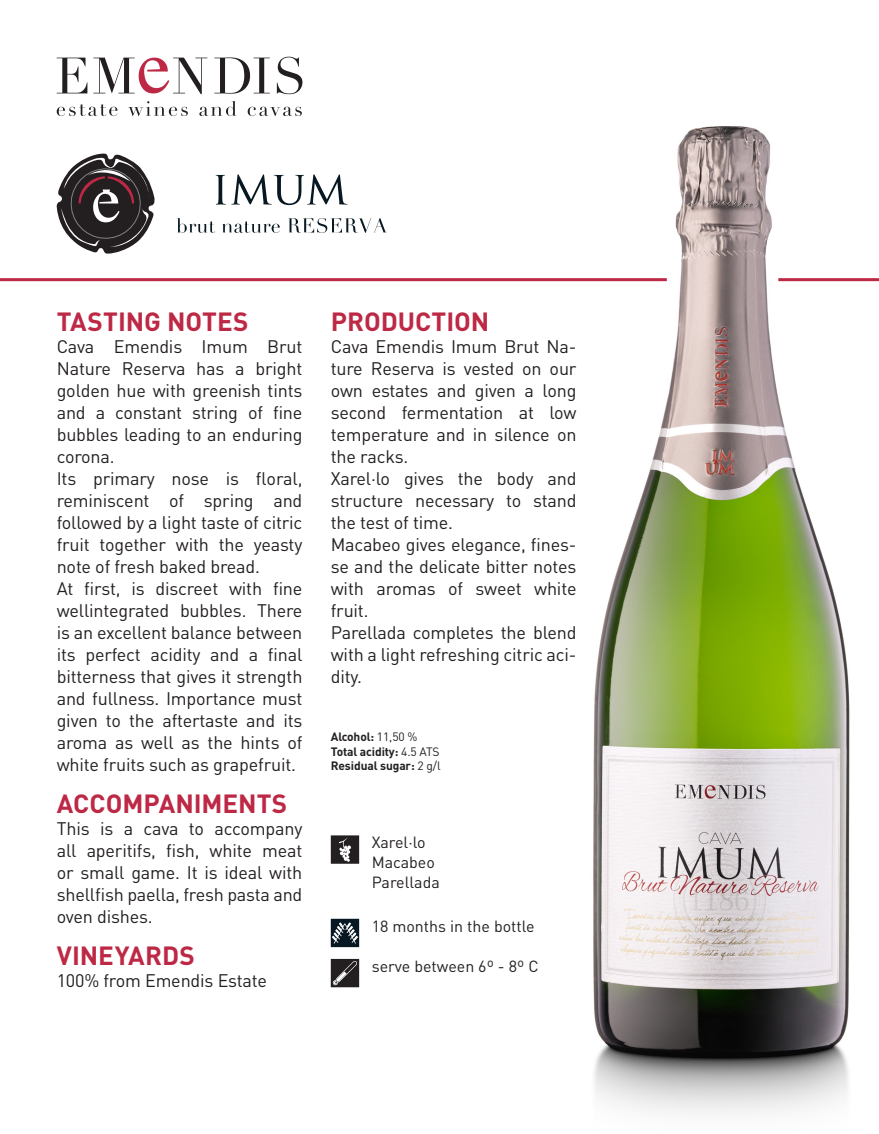
<style>
.page{position:relative;width:879px;height:1134px;background:#fff}
.page>*{position:absolute;margin:0;border:0;box-sizing:border-box;transform-origin:0 0}
.titol{font:700 26px "DIN";color:#bd2845}
.text_general{font:18px/22px "DIN";letter-spacing:-.01em;color:#231f20;text-align:justify}
.composició{font:16px "DIN";color:#231f20}
.característiques{font:700 12px "DIN";letter-spacing:-.01em;color:#231f20}
.s1{font-weight:400}
</style>
<div class="page">
<img style="left:560px;top:126px;width:319px;height:988px">
<hr style="left:0;top:278px;width:667px;height:3px;background:#bd2845">
<hr style="left:778px;top:278px;width:101px;height:3px;background:#bd2845">
<svg style="left:56px;top:153px;width:99px;height:101px"></svg>
<svg style="left:177px;top:174px;width:210px;height:59px"></svg>
<svg style="left:331px;top:959px;width:28px;height:28px"></svg>
<svg style="left:331px;top:835px;width:28px;height:29px"></svg>
<svg style="left:331px;top:919px;width:28px;height:28px"></svg>
<svg style="left:57px;top:57px;width:245px;height:37px"></svg>
<svg style="left:57px;top:101px;width:245px;height:15px"></svg>
<p class="titol" style="left:57px;top:305px;width:193px">TASTING NOTES</p>
<p class="text_general" style="left:57px;top:335px;width:247px">Cava Emendis Imum Brut Nature Reserva has a bright golden hue with greenish tints and a constant string of fine bubbles leading to an enduring corona.</p>
<p class="text_general" style="left:57px;top:467px;width:247px">Its primary nose is floral, reminiscent of spring and followed by a light taste of citric fruit together with the yeasty note of fresh baked bread.</p>
<p class="text_general" style="left:57px;top:577px;width:247px">At first, is discreet with fine wellintegrated bubbles. There is an excellent balance between its perfect acidity and a final bitterness that gives it strength and fullness. Importance must given to the aftertaste and its aroma as well as the hints of white fruits such as grapefruit.</p>
<p class="titol" style="left:57px;top:787px;width:232px">ACCOMPANIMENTS</p>
<p class="text_general" style="left:57px;top:817px;width:247px">This is a cava to accompany all aperitifs, fish, white meat or small game. It is ideal with shellfish paella, fresh pasta and oven dishes.</p>
<p class="titol" style="left:57px;top:939px;width:139px">VINEYARDS</p>
<p class="text_general" style="left:57px;top:969px;width:212px">100% from Emendis Estate</p>
<p class="titol" style="left:331px;top:305px;width:160px">PRODUCTION</p>
<p class="text_general" style="left:331px;top:335px;width:247px">Cava Emendis Imum Brut Na&shy;ture Reserva is vested on our own estates and given a long second fermentation at low temperature and in silence on the racks.</p>
<p class="text_general" style="left:331px;top:467px;width:247px">Xarel·lo gives the body and structure necessary to stand the test of time.</p>
<p class="text_general" style="left:331px;top:533px;width:247px">Macabeo gives elegance, fines&shy;se and the delicate bitter notes with aromas of sweet white fruit.</p>
<p class="text_general" style="left:331px;top:621px;width:247px">Parellada completes the blend with a light refreshing citric aci&shy;dity.</p>
<p class="característiques" style="left:331px;top:729px;width:88px">Alcohol: <span class="s1">11,50 %</span></p>
<p class="característiques" style="left:331px;top:743px;width:110px">Total acidity: <span class="s1">4.5 ATS</span></p>
<p class="característiques" style="left:331px;top:758px;width:111px">Residual sugar: <span class="s1">2 g/l</span></p>
<p class="composició" style="left:372px;top:832px;width:55px">Xarel·lo</p>
<p class="composició" style="left:372px;top:852px;width:65px">Macabeo</p>
<p class="composició" style="left:372px;top:872px;width:70px">Parellada</p>
<p class="composició" style="left:372px;top:916px;width:164px">18 months in the bottle</p>
<p class="composició" style="left:372px;top:956px;width:168px">serve between 6º - 8º C</p>
</div>
